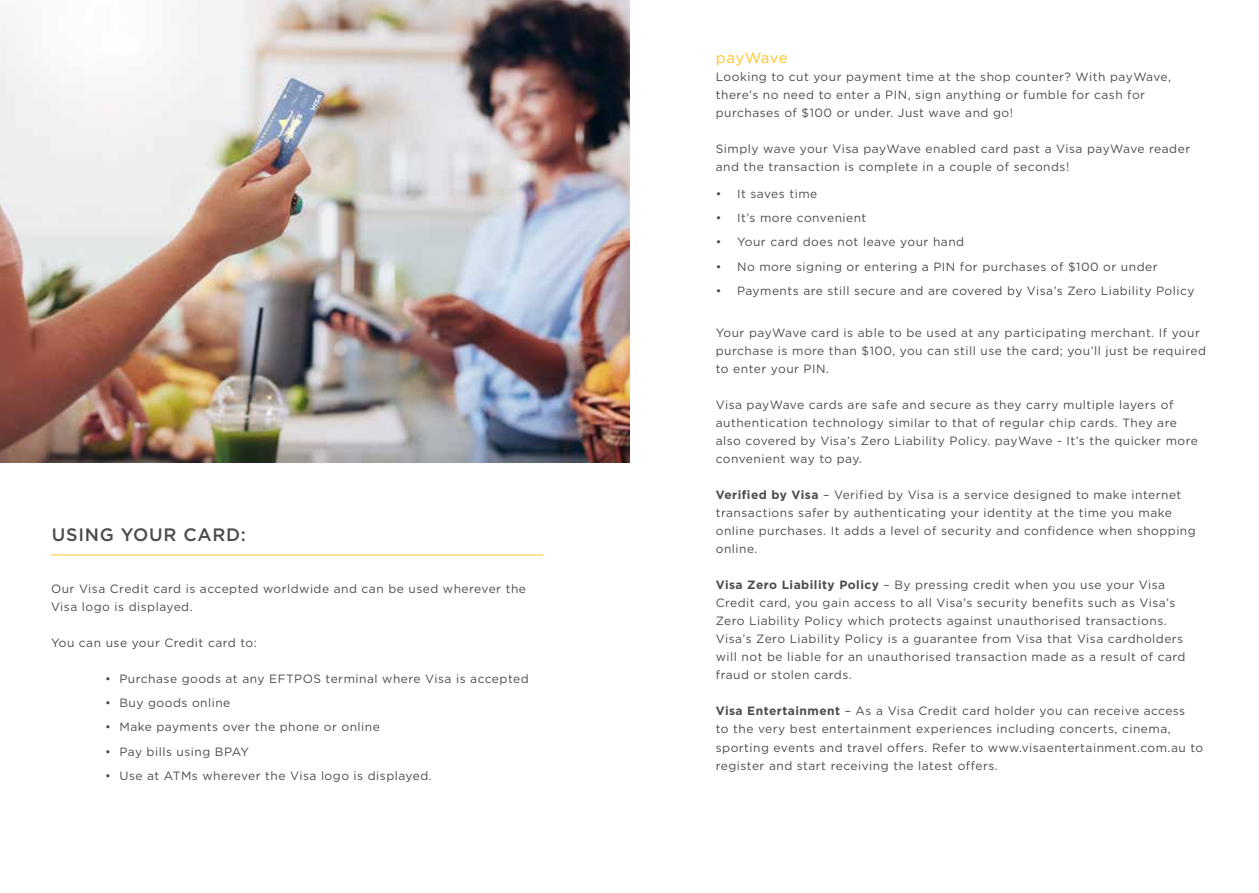
<style>
.page{position:relative;width:1259px;height:893px;background:#fff}
.page>*{position:absolute;margin:0;border:0;box-sizing:border-box;transform-origin:0 0}
.t1{font:500 18px "Gotham";letter-spacing:.04em;color:#4d4c49}
.t2{font:15px "Gotham";letter-spacing:.02em;color:#ffc425}
.t3{font:12px/18px "Gotham";letter-spacing:.04em;color:#4d4c49}
.s1{font-weight:700}
</style>
<div class="page">
<hr style="left:51px;top:555px;width:492px;height:1px;background:#ffc425">
<img style="left:0;top:0;width:629px;height:462px">
<h1 class="t1" style="left:52px;top:522px;width:196px">USING YOUR CARD:</h1>
<p class="t3" style="left:51px;top:579px;width:476px">Our Visa Credit card is accepted worldwide and can be used wherever the<br>Visa logo is displayed.</p>
<p class="t3" style="left:51px;top:633px;width:207px">You can use your Credit card to:</p>
<p class="t3" style="left:105px;top:669px;width:425px">• Purchase goods at any EFTPOS terminal where Visa is accepted</p>
<p class="t3" style="left:105px;top:693px;width:127px">• Buy goods online</p>
<p class="t3" style="left:105px;top:718px;width:276px">• Make payments over the phone or online</p>
<p class="t3" style="left:105px;top:742px;width:145px">• Pay bills using BPAY</p>
<p class="t3" style="left:105px;top:767px;width:328px">• Use at ATMs wherever the Visa logo is displayed.</p>
<p class="t2" style="left:716px;top:48px;width:73px">payWave</p>
<p class="t3" style="left:716px;top:68px;width:457px">Looking to cut your payment time at the shop counter? With payWave, there’s no need to enter a PIN, sign anything or fumble for cash for purchases of $100 or under. Just wave and go!</p>
<p class="t3" style="left:716px;top:140px;width:476px">Simply wave your Visa payWave enabled card past a Visa payWave reader and the transaction is complete in a couple of seconds!</p>
<p class="t3" style="left:716px;top:184px;width:103px">• It saves time</p>
<p class="t3" style="left:716px;top:208px;width:152px">• It’s more convenient</p>
<p class="t3" style="left:716px;top:233px;width:250px">• Your card does not leave your hand</p>
<p class="t3" style="left:716px;top:257px;width:443px">• No more signing or entering a PIN for purchases of $100 or under</p>
<p class="t3" style="left:716px;top:282px;width:480px">• Payments are still secure and are covered by Visa’s Zero Liability Policy</p>
<p class="t3" style="left:716px;top:324px;width:492px">Your payWave card is able to be used at any participating merchant. If your purchase is more than $100, you can still use the card; you’ll just be required to enter your PIN.</p>
<p class="t3" style="left:716px;top:396px;width:483px">Visa payWave cards are safe and secure as they carry multiple layers of authentication technology similar to that of regular chip cards. They are also covered by Visa’s Zero Liability Policy. payWave - It’s the quicker more convenient way to pay.</p>
<p class="t3" style="left:716px;top:486px;width:481px"><span class="s1">Verified by Visa</span> – Verified by Visa is a service designed to make internet transactions safer by authenticating your identity at the time you make online purchases. It adds a level of security and confidence when shopping online.</p>
<p class="t3" style="left:716px;top:576px;width:471px"><span class="s1">Visa Zero Liability Policy</span> – By pressing credit when you use your Visa Credit card, you gain access to all Visa’s security benefits such as Visa’s Zero Liability Policy which protects against unauthorised transactions.<br>Visa’s Zero Liability Policy is a guarantee from Visa that Visa cardholders will not be liable for an unauthorised transaction made as a result of card fraud or stolen cards.</p>
<p class="t3" style="left:716px;top:702px;width:489px"><span class="s1">Visa Entertainment</span> – As a Visa Credit card holder you can receive access<br>to the very best entertainment experiences including concerts, cinema, sporting events and travel offers. Refer to www.visaentertainment.com.au to register and start receiving the latest offers.</p>
</div>
